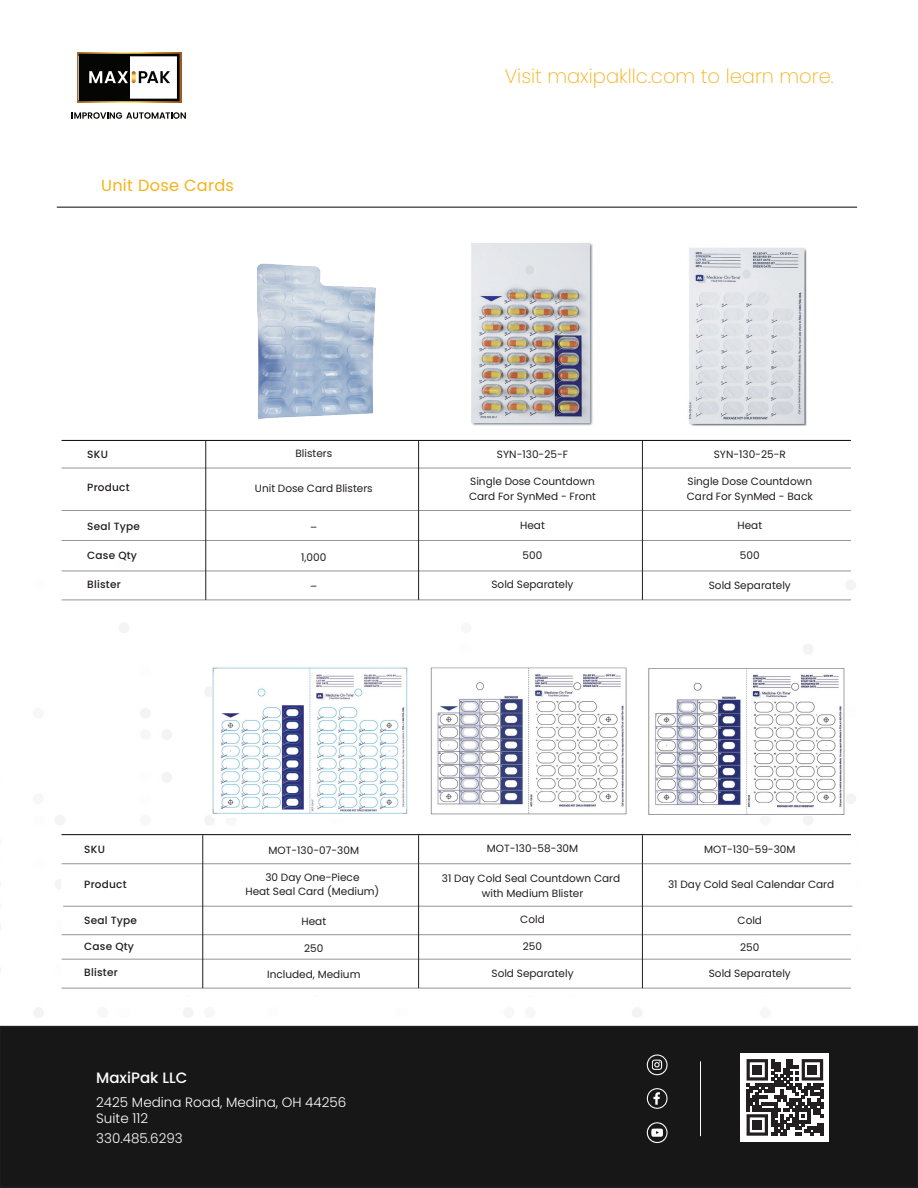
<style>
.page{position:relative;width:918px;height:1188px;background:#fff}
.page>*{position:absolute;margin:0;border:0;box-sizing:border-box;transform-origin:0 0}
.t1{font:200 19.5px "Poppins";color:#f4b219}
.t2{font:16.05px "Poppins";letter-spacing:.02em;color:#f4b219}
.t3{font:500 15px "Poppins";color:#fff}
.t4{font:300 13.5px/16.2px "Poppins";color:#fff}
.t5{font:10.5px/14.7px "Poppins";color:#221d1e}
.t6{font:500 10.5px "Poppins";letter-spacing:.02em;color:#221d1e}
</style>
<div class="page">
<img style="left:0;top:64px;width:915px;height:962px">
<img style="left:425px;top:666px;width:204px;height:152px">
<div style="left:62px;top:828px;width:794px;height:168px;background:#fff"></div>
<img style="left:246px;top:258px;width:139px;height:168px">
<img style="left:687px;top:246px;width:122px;height:180px">
<img style="left:469px;top:239px;width:134px;height:191px">
<hr style="left:62px;top:834px;width:789px;height:1px;background:#050504">
<hr style="left:62px;top:863px;width:789px;height:1px;background:#939599">
<hr style="left:62px;top:934px;width:789px;height:1px;background:#939599">
<hr style="left:63px;top:906px;width:789px;height:1px;background:#939599">
<hr style="left:62px;top:959px;width:789px;height:1px;background:#939599">
<hr style="left:62px;top:988px;width:789px;height:1px;background:#939599">
<hr style="left:202px;top:835px;width:1px;height:153px;background:#221d1e">
<hr style="left:418px;top:835px;width:1px;height:153px;background:#221d1e">
<hr style="left:642px;top:835px;width:1px;height:153px;background:#221d1e">
<img style="left:213px;top:666px;width:195px;height:151px">
<svg style="left:77px;top:52px;width:104px;height:51px"></svg>
<svg style="left:72px;top:112px;width:114px;height:7px"></svg>
<svg style="left:79px;top:54px;width:101px;height:47px"></svg>
<hr style="left:57px;top:207px;width:800px;height:1px;background:#050504">
<div style="left:0;top:1026px;width:918px;height:162px;background:#171717"></div>
<div style="left:740px;top:1053px;width:89px;height:89px;background:#fff"></div>
<svg style="left:747px;top:1059px;width:77px;height:91px"></svg>
<div style="left:753px;top:1065px;width:9px;height:9px;background:#231f20"></div>
<div style="left:808px;top:1065px;width:9px;height:9px;background:#231f20"></div>
<div style="left:753px;top:1120px;width:9px;height:10px;background:#231f20"></div>
<hr style="left:700px;top:1061px;width:1px;height:75px;background:#fff">
<svg style="left:646px;top:1054px;width:22px;height:103px;background:#3d3d3d"></svg>
<hr style="left:62px;top:440px;width:789px;height:1px;background:#050504">
<hr style="left:62px;top:468px;width:789px;height:1px;background:#939599">
<hr style="left:62px;top:540px;width:789px;height:1px;background:#939599">
<hr style="left:62px;top:510px;width:789px;height:1px;background:#939599">
<hr style="left:62px;top:571px;width:789px;height:1px;background:#939599">
<hr style="left:62px;top:599px;width:789px;height:1px;background:#939599">
<hr style="left:205px;top:441px;width:1px;height:159px;background:#221d1e">
<hr style="left:418px;top:441px;width:1px;height:159px;background:#221d1e">
<hr style="left:642px;top:441px;width:1px;height:159px;background:#221d1e">
<img style="left:648px;top:668px;width:197px;height:147px">
<h2 class="t2" style="left:101px;top:176px;width:134px">Unit Dose Cards</h2>
<h1 class="t1" style="left:505px;top:65px;width:331px">Visit maxipakllc.com to learn more.</h1>
<p class="t6" style="left:87px;top:449px;width:22px">SKU</p>
<p class="t6" style="left:87px;top:481px;width:44px">Product</p>
<p class="t6" style="left:87px;top:520px;width:54px">Seal Type</p>
<p class="t6" style="left:87px;top:549px;width:51px">Case Qty</p>
<p class="t6" style="left:87px;top:578px;width:35px">Blister</p>
<p class="t5" style="left:295px;top:446px;width:38px">Blisters</p>
<p class="t5" style="left:255px;top:481px;width:119px">Unit Dose Card Blisters</p>
<p class="t5" style="left:310px;top:520px;width:9px">–</p>
<p class="t5" style="left:301px;top:550px;width:27px">1,000</p>
<p class="t5" style="left:310px;top:579px;width:9px">–</p>
<p class="t5" style="left:497px;top:447px;width:73px">SYN-130-25-F</p>
<p class="t5" style="left:469px;top:474px;width:129px">Single Dose Countdown<br>Card For SynMed - Front</p>
<p class="t5" style="left:520px;top:518px;width:26px">Heat</p>
<p class="t5" style="left:523px;top:548px;width:21px">500</p>
<p class="t5" style="left:491px;top:577px;width:84px">Sold Separately</p>
<p class="t5" style="left:714px;top:447px;width:74px">SYN-130-25-R</p>
<p class="t5" style="left:687px;top:474px;width:127px">Single Dose Countdown<br>Card For SynMed - Back</p>
<p class="t5" style="left:737px;top:518px;width:26px">Heat</p>
<p class="t5" style="left:740px;top:548px;width:21px">500</p>
<p class="t5" style="left:709px;top:578px;width:84px">Sold Separately</p>
<p class="t6" style="left:84px;top:843px;width:22px">SKU</p>
<p class="t6" style="left:84px;top:878px;width:44px">Product</p>
<p class="t6" style="left:84px;top:914px;width:54px">Seal Type</p>
<p class="t6" style="left:84px;top:941px;width:51px">Case Qty</p>
<p class="t6" style="left:84px;top:967px;width:35px">Blister</p>
<p class="t5" style="left:269px;top:843px;width:92px">MOT-130-07-30M</p>
<p class="t5" style="left:245px;top:870px;width:135px;text-align:center">30 Day One-Piece<br>Heat Seal Card (Medium)</p>
<p class="t5" style="left:301px;top:914px;width:26px">Heat</p>
<p class="t5" style="left:304px;top:941px;width:21px">250</p>
<p class="t5" style="left:267px;top:967px;width:95px">Included, Medium</p>
<h3 class="t3" style="left:96px;top:1069px;width:93px">MaxiPak LLC</h3>
<p class="t4" style="left:96px;top:1095px;width:252px">2425 Medina Road, Medina, OH 44256<br>Suite 112</p>
<p class="t4" style="left:96px;top:1130px;width:88px">330.485.6293</p>
<p class="t5" style="left:487px;top:841px;width:93px">MOT-130-58-30M</p>
<p class="t5" style="left:442px;top:871px;width:180px;text-align:center">31 Day Cold Seal Countdown Card with Medium Blister</p>
<p class="t5" style="left:520px;top:912px;width:26px">Cold</p>
<p class="t5" style="left:523px;top:939px;width:21px">250</p>
<p class="t5" style="left:492px;top:966px;width:84px">Sold Separately</p>
<p class="t5" style="left:704px;top:842px;width:93px">MOT-130-59-30M</p>
<p class="t5" style="left:668px;top:877px;width:168px">31 Day Cold Seal Calendar Card</p>
<p class="t5" style="left:738px;top:913px;width:26px">Cold</p>
<p class="t5" style="left:740px;top:940px;width:21px">250</p>
<p class="t5" style="left:709px;top:966px;width:84px">Sold Separately</p>
</div>
